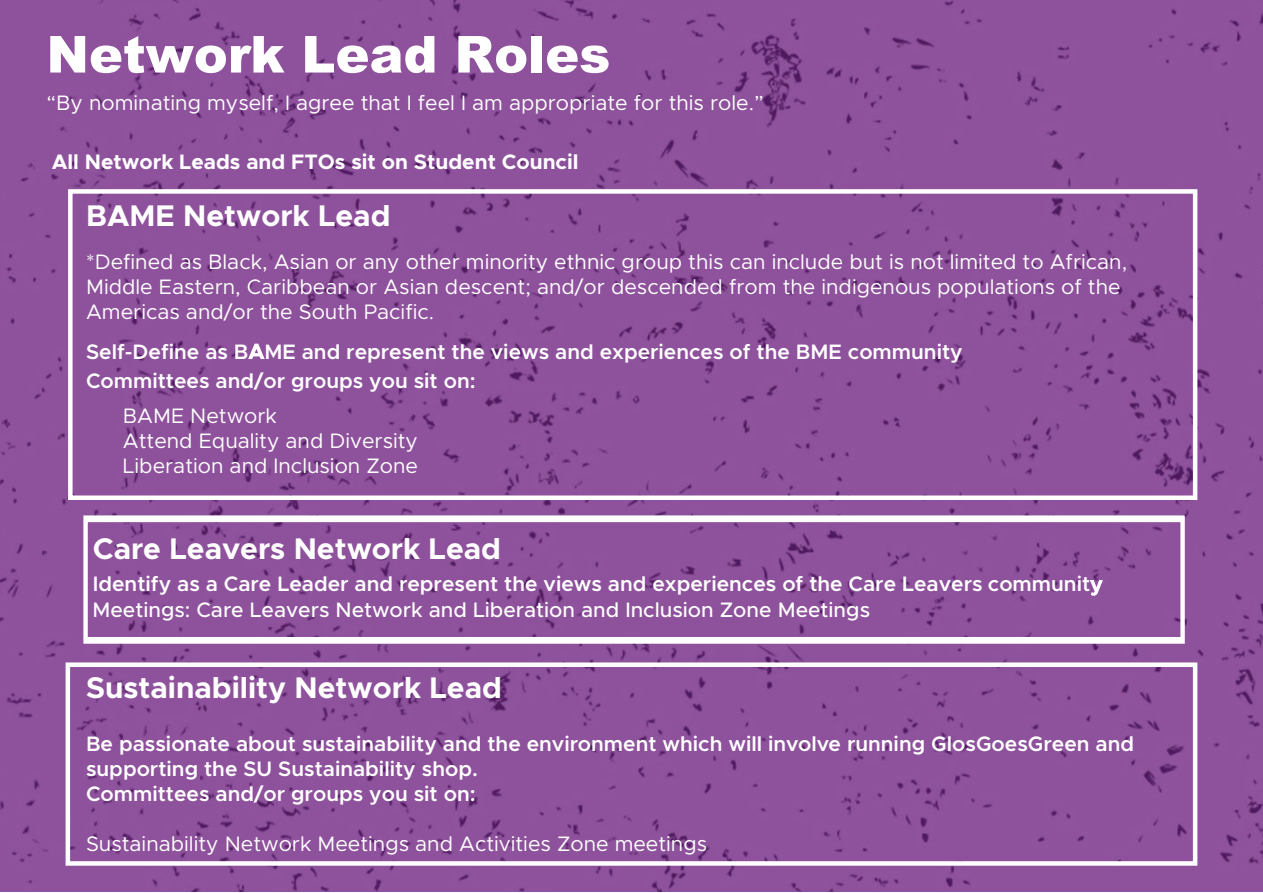
<style>
.page{position:relative;width:1263px;height:893px;background:#fff}
.page>*{position:absolute;margin:0;border:0;box-sizing:border-box;transform-origin:0 0}
.t1{font:900 51px "Arial";color:#fff}
.t2{font:700 30px "Metropolis";color:#fff}
.t3{font:600 21px/25.2px "Metropolis";color:#fff}
.t4{font:21px/25.2px "Metropolis";color:#fff}
.t5{font:700 21px "Metropolis";color:#fff}
.s1{font-weight:500}
</style>
<div class="page">
<div style="left:0;top:0;width:1263px;height:891px;background:#8e529c"></div>
<div style="left:68px;top:189px;width:1129px;height:311px;border:4px solid #fff"></div>
<div style="left:66px;top:662px;width:1131px;height:204px;border:4px solid #fff"></div>
<p class="t1" style="left:46px;top:17px;width:565px">Network Lead Roles</p>
<p class="t4" style="left:46px;top:90px;width:719px">“By nominating myself, I agree that I feel I am appropriate for this role.”</p>
<p class="t5" style="left:52px;top:148px;width:528px">All Network Leads and FTOs sit on Student Council</p>
<p class="t2" style="left:86px;top:196px;width:306px">BAME Network Lead</p>
<p class="t4" style="left:86px;top:249px;width:1043px">*Defined as Black, Asian or any other minority ethnic group this can include but is not limited to African,<br>Middle Eastern, Caribbean or Asian descent; and/or descended from the indigenous populations of the<br>Americas and/or the South Pacific.</p>
<p class="t3" style="left:86px;top:337px;width:878px;line-height:29.2px">Self-Define as BAME and represent the views and experiences of the BME community<br>Committees and/or groups you sit on:</p>
<p class="t4" style="left:123px;top:403px;width:297px">BAME Network<br>Attend Equality and Diversity<br>Liberation and Inclusion Zone</p>
<p class="t2" style="left:93px;top:529px;width:410px">Care Leavers Network Lead</p>
<p class="t3" style="left:92px;top:572px;width:1012px">Identify as a Care Leader and represent the views and experiences of the Care Leavers community<br><span class="s1">Meetings: Care Leavers Network and Liberation and Inclusion Zone Meetings</span></p>
<p class="t2" style="left:86px;top:668px;width:417px">Sustainability Network Lead</p>
<p class="t3" style="left:86px;top:731px;width:1049px">Be passionate about sustainability and the environment which will involve running GlosGoesGreen and supporting the SU Sustainability shop.<br>Committees and/or groups you sit on:</p>
<p class="t4" style="left:86px;top:831px;width:623px">Sustainability Network Meetings and Activities Zone meetings</p>
</div>
